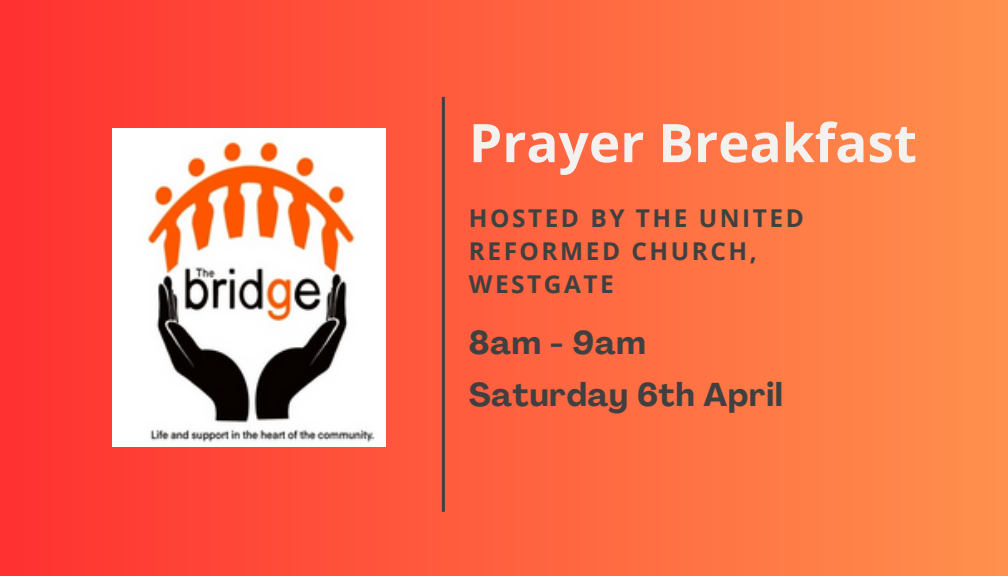
<style>
.page{position:relative;width:1008px;height:576px;background:#fff}
.page>*{position:absolute;margin:0;border:0;box-sizing:border-box;transform-origin:0 0}
.t1{font:700 53.2px "Open Sans";color:#f4f1f1}
.t2{font:700 32.4px/51.6px "Agrandir";letter-spacing:.025em;color:#414040}
.t3{font:700 24.4px/32.8px "Open Sans";letter-spacing:.1em;color:#414040}
</style>
<div class="page">
<div style="left:0;top:0;width:1008px;height:576px;background:linear-gradient(to right,#ff3232,#ff904d)"></div>
<hr style="left:442px;top:97px;width:3px;height:415px;background:#414040">
<img style="left:112px;top:128px;width:273px;height:318px">
<p class="t1" style="left:469px;top:105px;width:450px">Prayer Breakfast</p>
<h2 class="t3" style="left:469px;top:202px;width:337px">HOSTED BY THE UNITED<br>REFORMED CHURCH,<br>WESTGATE</h2>
<h1 class="t2" style="left:469px;top:321px;width:315px">8am - 9am<br>Saturday 6th April</h1>
</div>
